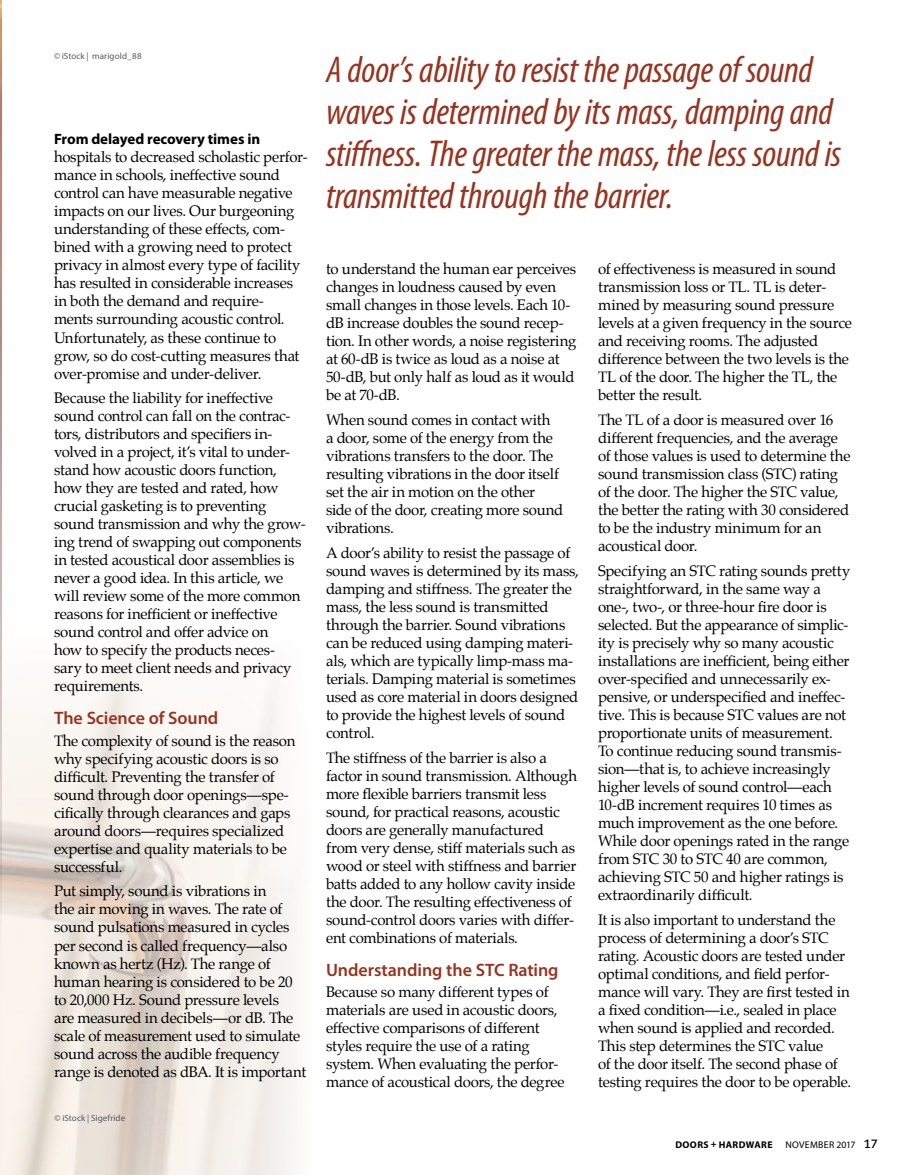
<style>
.page{position:relative;width:905px;height:1175px;background:#fff}
.page>*{position:absolute;margin:0;border:0;box-sizing:border-box;transform-origin:0 0}
.t1{font:italic condensed 37.5px/42px "Myriad Pro";letter-spacing:-.01em;color:#983420}
.t2{font:600 18px "Myriad Pro";letter-spacing:-.005em;color:#98331f}
.t3{font:600 18px "Myriad Pro";letter-spacing:-.005em;color:#983420}
.t4{font:15px/18px "Palatino";letter-spacing:-.015em;color:#000}
.t5{font:700 15px "Myriad Pro";letter-spacing:-.005em;color:#000}
.t6{font:700 9.75px "Myriad Pro";letter-spacing:.04em;color:#000}
.t7{font:9.75px "Myriad Pro";letter-spacing:.03em;color:#000}
.t8{font:9px "Myriad Pro";letter-spacing:.01em;color:#58595b}
.s1{font-family:"Caecilia LT Std";font-weight:700;font-size:12px}
</style>
<div class="page">
<img style="left:0;top:0;width:1px;height:626px">
<img style="left:0;top:626px;width:294px;height:548px">
<p class="t8" style="left:54px;top:51px;width:89px">© iStock | marigold_88</p>
<p class="t5" style="left:54px;top:131px;width:208px">From delayed recovery times in</p>
<p class="t4" style="left:54px;top:148px;width:255px">hospitals to decreased scholastic perfor&shy;mance in schools, ineffective sound control can have measurable negative impacts on our lives. Our burgeoning understanding of these effects, com&shy;bined with a growing need to protect privacy in almost every type of facility has resulted in considerable increases in both the demand and require-<br>ments surrounding acoustic control.<br>Unfortunately, as these continue to grow, so do cost-cutting measures that over-promise and under-deliver.</p>
<p class="t4" style="left:54px;top:389px;width:253px">Because the liability for ineffective sound control can fall on the contrac&shy;tors, distributors and specifiers in&shy;volved in a project, it’s vital to under&shy;stand how acoustic doors function, how they are tested and rated, how crucial gasketing is to preventing sound transmission and why the grow&shy;ing trend of swapping out components in tested acoustical door assemblies is never a good idea. In this article, we will review some of the more common reasons for inefficient or ineffective sound control and offer advice on<br>how to specify the products neces&shy;sary to meet client needs and privacy requirements.</p>
<p class="t3" style="left:54px;top:708px;width:166px">The Science of Sound</p>
<p class="t4" style="left:54px;top:731px;width:243px">The complexity of sound is the reason why specifying acoustic doors is so difficult. Preventing the transfer of sound through door openings—spe&shy;cifically through clearances and gaps around doors—requires specialized expertise and quality materials to be successful.</p>
<p class="t4" style="left:54px;top:882px;width:254px">Put simply, sound is vibrations in<br>the air moving in waves. The rate of sound pulsations measured in cycles per second is called frequency—also known as hertz (Hz). The range of human hearing is considered to be 20 to 20,000 Hz. Sound pressure levels<br>are measured in decibels—or dB. The scale of measurement used to simulate sound across the audible frequency range is denoted as dBA. It is important</p>
<p class="t8" style="left:55px;top:1113px;width:72px">© iStock | Sigefride</p>
<h1 class="t1" style="left:326px;top:50px;width:517px">A door’s ability to resist the passage of sound waves is determined by its mass, damping and stiffness. The greater the mass, the less sound is transmitted through the barrier.</h1>
<p class="t4" style="left:326px;top:260px;width:252px">to understand the human ear perceives changes in loudness caused by even small changes in those levels. Each 10- dB increase doubles the sound recep&shy;tion. In other words, a noise registering at 60-dB is twice as loud as a noise at 50-dB, but only half as loud as it would be at 70-dB.</p>
<p class="t4" style="left:326px;top:411px;width:239px">When sound comes in contact with<br>a door, some of the energy from the vibrations transfers to the door. The resulting vibrations in the door itself set the air in motion on the other side of the door, creating more sound vibrations.</p>
<p class="t4" style="left:326px;top:543px;width:254px">A door’s ability to resist the passage of sound waves is determined by its mass, damping and stiffness. The greater the mass, the less sound is transmitted through the barrier. Sound vibrations can be reduced using damping materi&shy;als, which are typically limp-mass ma&shy;terials. Damping material is sometimes used as core material in doors designed to provide the highest levels of sound control.</p>
<p class="t4" style="left:326px;top:748px;width:252px">The stiffness of the barrier is also a factor in sound transmission. Although more flexible barriers transmit less sound, for practical reasons, acoustic doors are generally manufactured from very dense, stiff materials such as wood or steel with stiffness and barrier batts added to any hollow cavity inside the door. The resulting effectiveness of sound-control doors varies with differ&shy;ent combinations of materials.</p>
<p class="t2" style="left:326px;top:959px;width:234px">Understanding the STC Rating</p>
<p class="t4" style="left:326px;top:982px;width:240px">Because so many different types of materials are used in acoustic doors, effective comparisons of different styles require the use of a rating system. When evaluating the perfor&shy;mance of acoustical doors, the degree</p>
<p class="t4" style="left:598px;top:260px;width:255px">of effectiveness is measured in sound transmission loss or TL. TL is deter&shy;mined by measuring sound pressure levels at a given frequency in the source and receiving rooms. The adjusted difference between the two levels is the TL of the door. The higher the TL, the better the result.</p>
<p class="t4" style="left:598px;top:411px;width:254px">The TL of a door is measured over 16 different frequencies, and the average of those values is used to determine the sound transmission class (STC) rating of the door. The higher the STC value, the better the rating with 30 considered to be the industry minimum for an acoustical door.</p>
<p class="t4" style="left:598px;top:561px;width:254px">Specifying an STC rating sounds pretty straightforward, in the same way a one-, two-, or three-hour fire door is selected. But the appearance of simplic&shy;ity is precisely why so many acoustic installations are inefficient, being either over-specified and unnecessarily ex&shy;pensive, or underspecified and ineffec&shy;tive. This is because STC values are not proportionate units of measurement.<br>To continue reducing sound transmis&shy;sion—that is, to achieve increasingly higher levels of sound control—each 10-dB increment requires 10 times as much improvement as the one before.<br>While door openings rated in the range from STC 30 to STC 40 are common, achieving STC 50 and higher ratings is extraordinarily difficult.</p>
<p class="t4" style="left:598px;top:910px;width:254px">It is also important to understand the process of determining a door’s STC rating. Acoustic doors are tested under optimal conditions, and field perfor&shy;mance will vary. They are first tested in a fixed condition—i.e., sealed in place when sound is applied and recorded.<br>This step determines the STC value<br>of the door itself. The second phase of testing requires the door to be operable.</p>
<p class="t6" style="left:675px;top:1138px;width:99px">DOORS + HARDWARE</p>
<p class="t7" style="left:785px;top:1139px;width:94px">NOVEMBER 2017 <span class="s1">17</span></p>
</div>
